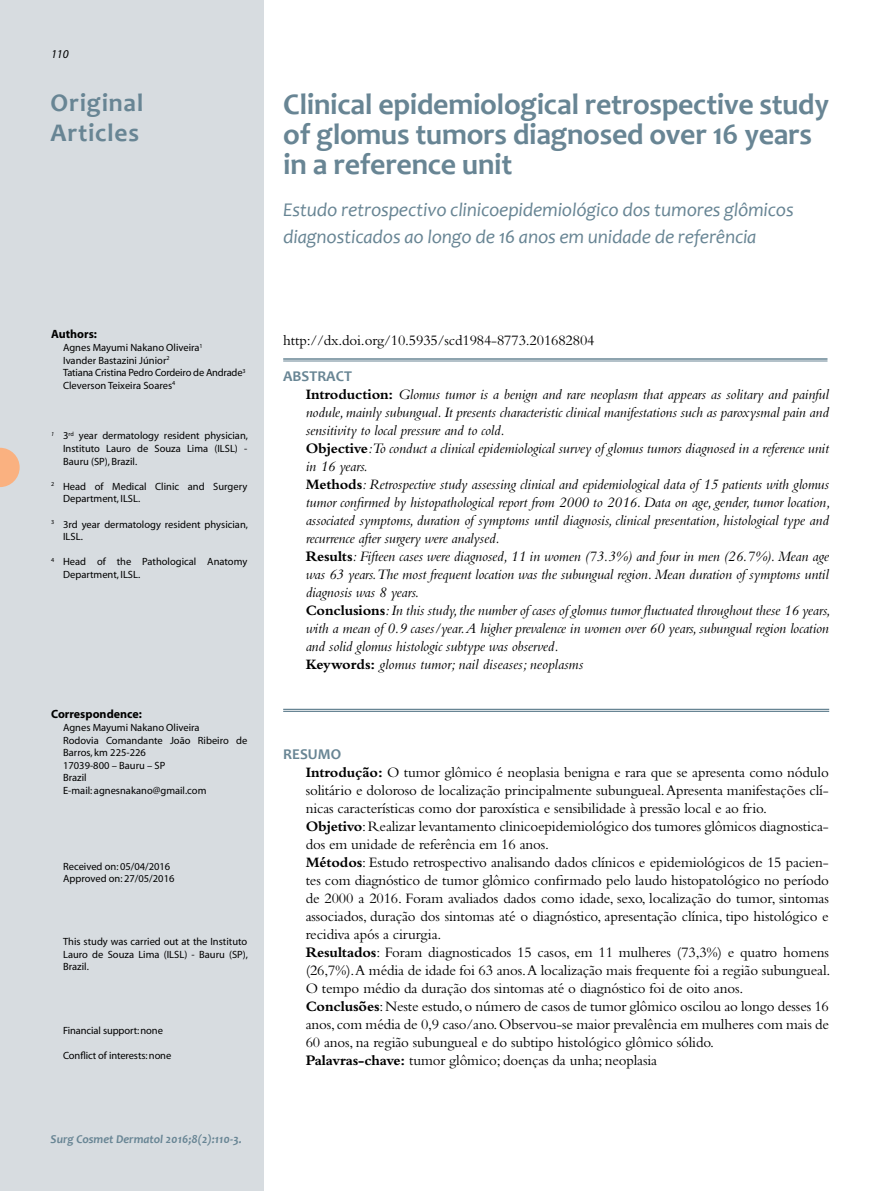
<style>
.page{position:relative;width:893px;height:1191px;background:#fff}
.page>*{position:absolute;margin:0;border:0;box-sizing:border-box;transform-origin:0 0}
.t1{font:700 30px/30px "Candara";letter-spacing:-.01em;color:#688594}
.t2{font:700 25.5px/30px "Candara";letter-spacing:.03em;color:#688594}
.t3{font:italic 19.5px/27px "Candara";letter-spacing:-.01em;color:#688594}
.t4{font:15px/18px "Bembo";letter-spacing:-.01em;color:#000}
.t5{font:italic 15px/18px "Bembo";letter-spacing:-.01em;color:#000}
.t6{font:700 15px "Candara";color:#688594}
.t7{font:italic 700 12px "Candara";color:#688594}
.t8{font:700 12px "Myriad";color:#000}
.t9{font:italic 12px "Myriad";color:#000}
.t10{font:10.5px/12.6px "Myriad";color:#000}
.s1{font-weight:700;font-style:normal}
.s2{font-weight:700}
</style>
<div class="page">
<div style="left:0;top:0;width:263px;height:1191px;background:#d7dce0"></div>
<svg style="left:0;top:448px;width:20px;height:39px"></svg>
<hr style="left:283px;top:358px;width:544px;height:2px;background:#688594">
<hr style="left:283px;top:361px;width:544px;height:1px;background:#688594">
<hr style="left:283px;top:708px;width:546px;height:2px;background:#688594">
<hr style="left:283px;top:711px;width:546px;height:1px;background:#688594">
<p class="t9" style="left:51px;top:48px;width:19px">110</p>
<h2 class="t2" style="left:51px;top:87px;width:94px">Original<br>Articles</h2>
<p class="t8" style="left:51px;top:328px;width:47px">Authors:</p>
<p class="t10" style="left:63px;top:342px;width:184px">Agnes Mayumi Nakano Oliveira<sup>1<br></sup>Ivander Bastazini Júnior<sup>2<br></sup>Tatiana Cristina Pedro Cordeiro de Andrade<sup>3<br></sup>Cleverson Teixeira Soares<sup>4</sup></p>
<p class="t10" style="left:63px;top:430px;width:186px;text-align:justify;text-indent:-12px"><sup>1</sup> 3<sup>rd</sup> year dermatology resident physician, Instituto Lauro de Souza Lima (ILSL) - Bauru (SP), Brazil.</p>
<p class="t10" style="left:63px;top:480px;width:186px;text-indent:-12px"><sup>2</sup> Head of Medical Clinic and Surgery<br>Department, ILSL.</p>
<p class="t10" style="left:63px;top:518px;width:186px;text-indent:-12px"><sup>3</sup> 3rd year dermatology resident physician,<br>ILSL.</p>
<p class="t10" style="left:63px;top:556px;width:186px;text-indent:-12px"><sup>4</sup> Head of the Pathological Anatomy<br>Department, ILSL.</p>
<p class="t8" style="left:51px;top:708px;width:92px">Correspondence:</p>
<p class="t10" style="left:63px;top:721px;width:186px">Agnes Mayumi Nakano Oliveira<br>Rodovia Comandante João Ribeiro de<br>Barros, km 225-226<br>17039-800 – Bauru – SP<br>Brazil<br>E-mail: agnesnakano@gmail.com</p>
<p class="t10" style="left:63px;top:860px;width:113px">Received on: 05/04/2016<br>Approved on: 27/05/2016</p>
<p class="t10" style="left:63px;top:936px;width:186px;text-align:justify">This study was carried out at the Instituto Lauro de Souza Lima (ILSL) - Bauru (SP), Brazil.</p>
<p class="t10" style="left:63px;top:1024px;width:101px">Financial support: none</p>
<p class="t10" style="left:63px;top:1049px;width:110px">Conflict of interests: none</p>
<p class="t7" style="left:51px;top:1131px;width:193px">Surg Cosmet Dermatol 2016;8(2):110-3.</p>
<h1 class="t1" style="left:283px;top:89px;width:547px">Clinical epidemiological retrospective study of glomus tumors diagnosed over 16 years in a reference unit</h1>
<h3 class="t3" style="left:283px;top:196px;width:512px">Estudo retrospectivo clinicoepidemiológico dos tumores glômicos diagnosticados ao longo de 16 anos em unidade de referência</h3>
<p class="t4" style="left:283px;top:331px;width:313px">http://dx.doi.org/10.5935/scd1984-8773.201682804</p>
<p class="t6" style="left:283px;top:367px;width:70px">ABSTRACT</p>
<p class="t5" style="left:306px;top:385px;width:526px"><span class="s1">Introduction:</span> Glomus tumor is a benign and rare neoplasm that appears as solitary and painful nodule, mainly subungual. It presents characteristic clinical manifestations such as paroxysmal pain and sensitivity to local pressure and to cold.<br><span class="s1">Objective</span>:To conduct a clinical epidemiological survey of glomus tumors diagnosed in a reference unit in 16 years.<br><span class="s1">Methods</span>: Retrospective study assessing clinical and epidemiological data of 15 patients with glomus tumor confirmed by histopathological report from 2000 to 2016. Data on age, gender, tumor location, associated symptoms, duration of symptoms until diagnosis, clinical presentation, histological type and recurrence after surgery were analysed.<br><span class="s1">Results</span>: Fifteen cases were diagnosed, 11 in women (73.3%) and four in men (26.7%). Mean age was 63 years.The most frequent location was the subungual region. Mean duration of symptoms until diagnosis was 8 years.<br><span class="s1">Conclusions</span>: In this study, the number of cases of glomus tumor fluctuated throughout these 16 years, with a mean of 0.9 cases/year. A higher prevalence in women over 60 years, subungual region location and solid glomus histologic subtype was observed.<br><span class="s1">Keywords:</span> glomus tumor; nail diseases; neoplasms</p>
<p class="t6" style="left:283px;top:745px;width:59px">RESUMO</p>
<p class="t4" style="left:306px;top:763px;width:526px"><span class="s2">Introdução:</span> O tumor glômico é neoplasia benigna e rara que se apresenta como nódulo solitário e doloroso de localização principalmente subungueal. Apresenta manifestações clí&shy;nicas características como dor paroxística e sensibilidade à pressão local e ao frio.<br><span class="s2">Objetivo</span>: Realizar levantamento clinicoepidemiológico dos tumores glômicos diagnostica&shy;dos em unidade de referência em 16 anos.<br><span class="s2">Métodos</span>: Estudo retrospectivo analisando dados clínicos e epidemiológicos de 15 pacien&shy;tes com diagnóstico de tumor glômico confirmado pelo laudo histopatológico no período de 2000 a 2016. Foram avaliados dados como idade, sexo, localização do tumor, sintomas associados, duração dos sintomas até o diagnóstico, apresentação clínica, tipo histológico e recidiva após a cirurgia.<br><span class="s2">Resultados</span>: Foram diagnosticados 15 casos, em 11 mulheres (73,3%) e quatro homens (26,7%).A média de idade foi 63 anos.A localização mais frequente foi a região subungueal.<br>O tempo médio da duração dos sintomas até o diagnóstico foi de oito anos.<br><span class="s2">Conclusões</span>: Neste estudo, o número de casos de tumor glômico oscilou ao longo desses 16 anos, com média de 0,9 caso/ano. Observou-se maior prevalência em mulheres com mais de 60 anos, na região subungueal e do subtipo histológico glômico sólido.<br><span class="s2">Palavras-chave:</span> tumor glômico; doenças da unha; neoplasia</p>
</div>
